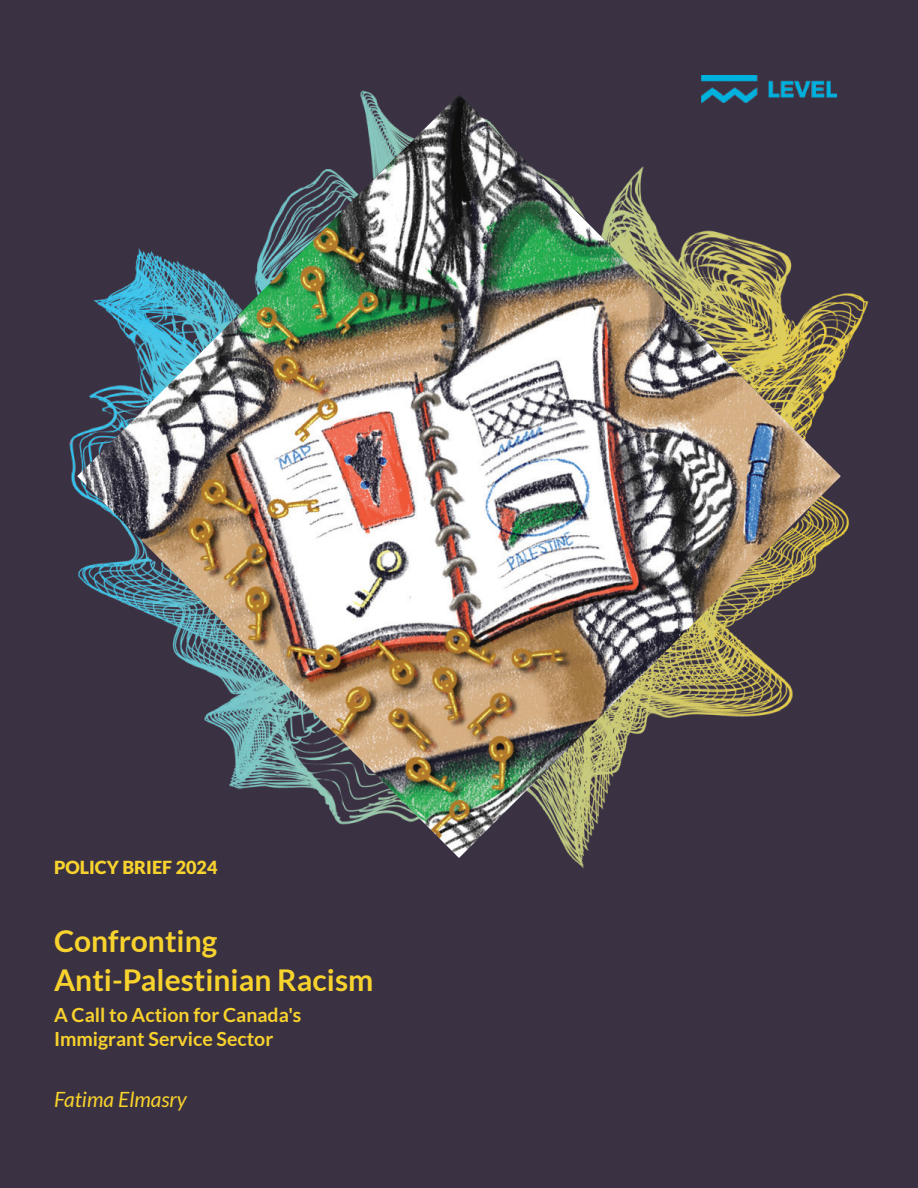
<style>
.page{position:relative;width:918px;height:1188px;background:#3a3142}
.page>*{position:absolute;margin:0;border:0;box-sizing:border-box;transform-origin:0 0}
.Book_Title{font:700 30px/39px "Lato";color:#f8d22d}
.Book_Subtitle{font:italic 21px "Lato";color:#f8d22d}
.Book_Subtitle-2{font:700 19.5px/24px "Lato";color:#f8d22d}
.Book_Title-2{font:900 18px "Lato";color:#f8d22d}
</style>
<div class="page">
<img style="left:702px;top:76px;width:135px;height:18px">
<img style="left:77px;top:94px;width:764px;height:764px">
<p class="Book_Title-2" style="left:54px;top:857px;width:165px">POLICY BRIEF 2024</p>
<p class="Book_Title" style="left:54px;top:921px;width:321px">Confronting<br>Anti-Palestinian Racism</p>
<p class="Book_Subtitle-2" style="left:54px;top:1002px;width:249px">A Call to Action for Canada's<br>Immigrant Service Sector</p>
<p class="Book_Subtitle" style="left:54px;top:1088px;width:134px">Fatima Elmasry</p>
</div>
